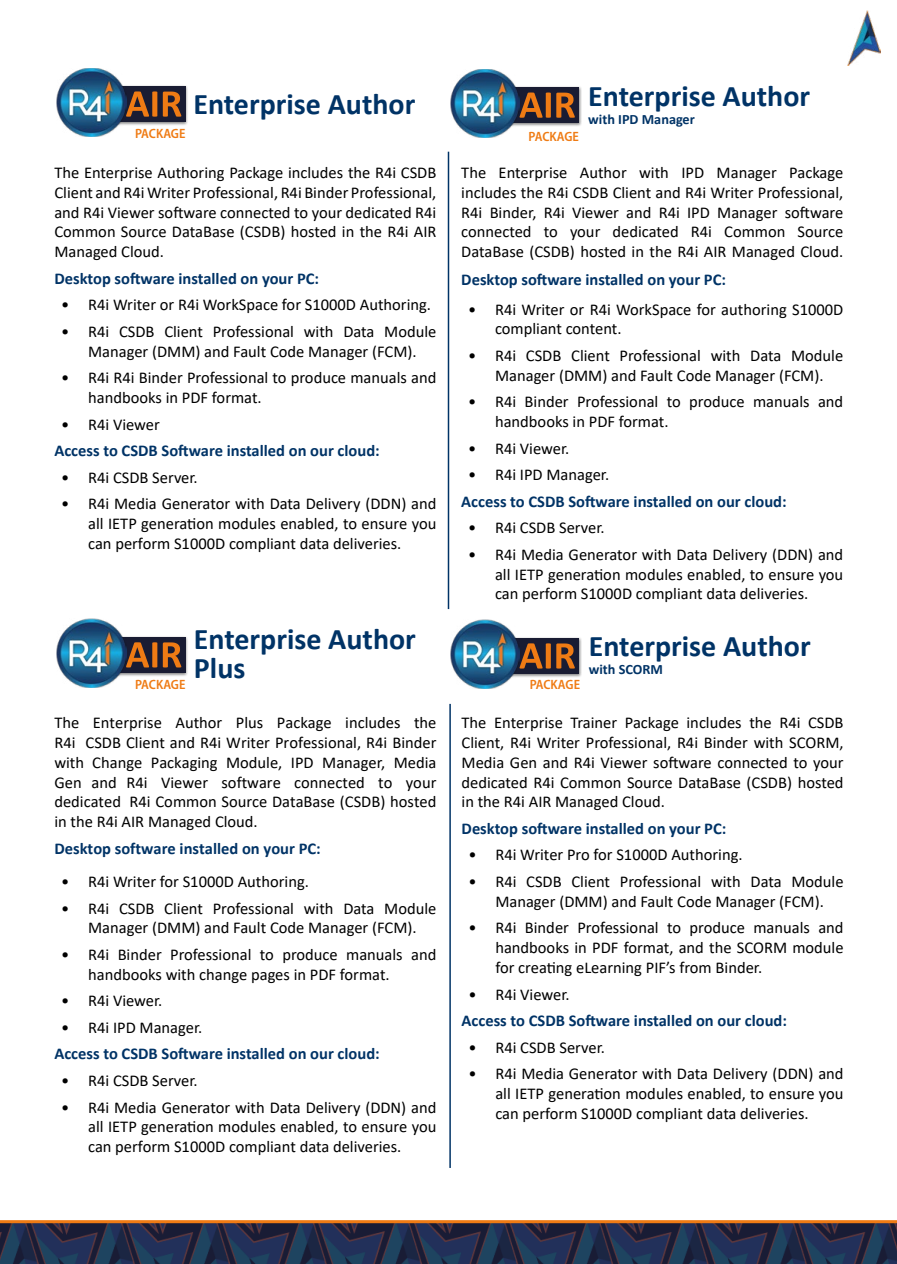
<style>
.page{position:relative;width:897px;height:1264px;background:#fff}
.page>*{position:absolute;margin:0;border:0;box-sizing:border-box;transform-origin:0 0}
.t1{font:700 30px/28.5px "Calibri";color:#036}
.t2{font:16.5px/19.8px "Calibri";color:#000;text-align:justify}
.t3{font:700 16.5px "Calibri";color:#036}
.t4{font:700 14.25px "Calibri";color:#036}
.t5{font:13.5px "Myriad Variable Concept";letter-spacing:-.01em;color:#ef7b14}
</style>
<div class="page">
<hr style="left:447px;top:152px;width:2px;height:457px;background:#036">
<hr style="left:449px;top:704px;width:2px;height:464px;background:#036">
<img style="left:847px;top:11px;width:33px;height:54px">
<div style="left:82px;top:85px;width:107px;height:41px;background:#000;opacity:.5"></div>
<div style="left:84px;top:86px;width:101px;height:36px;background:#191c33"></div>
<img style="left:57px;top:68px;width:69px;height:69px">
<svg style="left:126px;top:91px;width:55px;height:26px"></svg>
<div style="left:475px;top:86px;width:107px;height:41px;background:#000;opacity:.5"></div>
<div style="left:477px;top:87px;width:102px;height:36px;background:#191c33"></div>
<img style="left:450px;top:69px;width:69px;height:69px">
<svg style="left:519px;top:92px;width:55px;height:26px"></svg>
<div style="left:82px;top:635px;width:107px;height:42px;background:#000;opacity:.5"></div>
<div style="left:84px;top:637px;width:101px;height:36px;background:#191c33"></div>
<img style="left:57px;top:619px;width:69px;height:69px">
<svg style="left:126px;top:642px;width:55px;height:25px"></svg>
<div style="left:475px;top:636px;width:107px;height:42px;background:#000;opacity:.5"></div>
<div style="left:477px;top:638px;width:102px;height:36px;background:#191c33"></div>
<img style="left:450px;top:620px;width:69px;height:69px">
<svg style="left:519px;top:643px;width:55px;height:25px"></svg>
<img style="left:0;top:1223px;width:896px;height:41px">
<hr style="left:0;top:1220px;width:896px;height:3px;background:#ef7b14">
<p class="t5" style="left:135px;top:126px;width:52px">PACKAGE</p>
<h1 class="t1" style="left:193px;top:89px;width:223px">Enterprise Author</h1>
<p class="t2" style="left:54px;top:162px;width:383px">The Enterprise Authoring Package includes the R4i CSDB Client and R4i Writer Professional, R4i Binder Professional, and R4i Viewer software connected to your dedicated R4i Common Source DataBase (CSDB) hosted in the R4i AIR Managed Cloud.</p>
<p class="t3" style="left:54px;top:267px;width:266px">Desktop software installed on your PC:</p>
<p class="t2" style="left:61px;top:294px;width:371px">• R4i Writer or R4i WorkSpace for S1000D Authoring.</p>
<p class="t2" style="left:61px;top:321px;width:377px;text-align:center">• R4i CSDB Client Professional with Data Module<br>Manager (DMM) and Fault Code Manager (FCM).</p>
<p class="t2" style="left:88px;top:367px;width:350px;text-indent:-27px">• R4i R4i Binder Professional to produce manuals and handbooks in PDF format.</p>
<p class="t2" style="left:61px;top:414px;width:100px">• R4i Viewer</p>
<p class="t3" style="left:54px;top:439px;width:327px">Access to CSDB Software installed on our cloud:</p>
<p class="t2" style="left:61px;top:467px;width:138px">• R4i CSDB Server.</p>
<p class="t2" style="left:88px;top:493px;width:350px;text-indent:-27px">• R4i Media Generator with Data Delivery (DDN) and all IETP generation modules enabled, to ensure you can perform S1000D compliant data deliveries.</p>
<p class="t5" style="left:135px;top:676px;width:52px">PACKAGE</p>
<h1 class="t1" style="left:194px;top:624px;width:223px">Enterprise Author<br>Plus</h1>
<p class="t2" style="left:54px;top:712px;width:383px">The Enterprise Author Plus Package includes the R4i CSDB Client and R4i Writer Professional, R4i Binder with Change Packaging Module, IPD Manager, Media Gen and R4i Viewer software connected to your dedicated R4i Common Source DataBase (CSDB) hosted in the R4i AIR Managed Cloud.</p>
<p class="t3" style="left:54px;top:836px;width:268px">Desktop software installed on your PC:</p>
<p class="t2" style="left:61px;top:871px;width:249px">• R4i Writer for S1000D Authoring.</p>
<p class="t2" style="left:61px;top:897px;width:377px;text-align:center">• R4i CSDB Client Professional with Data Module<br>Manager (DMM) and Fault Code Manager (FCM).</p>
<p class="t2" style="left:88px;top:944px;width:350px;text-indent:-27px">• R4i Binder Professional to produce manuals and handbooks with change pages in PDF format.</p>
<p class="t2" style="left:61px;top:990px;width:103px">• R4i Viewer.</p>
<p class="t2" style="left:61px;top:1017px;width:143px">• R4i IPD Manager.</p>
<p class="t3" style="left:54px;top:1042px;width:327px">Access to CSDB Software installed on our cloud:</p>
<p class="t2" style="left:61px;top:1070px;width:138px">• R4i CSDB Server.</p>
<p class="t2" style="left:88px;top:1096px;width:350px;text-indent:-27px">• R4i Media Generator with Data Delivery (DDN) and all IETP generation modules enabled, to ensure you can perform S1000D compliant data deliveries.</p>
<p class="t5" style="left:528px;top:129px;width:52px">PACKAGE</p>
<h1 class="t1" style="left:588px;top:82px;width:223px">Enterprise Author</h1>
<p class="t4" style="left:588px;top:110px;width:108px">with IPD Manager</p>
<p class="t2" style="left:461px;top:162px;width:383px">The Enterprise Author with IPD Manager Package includes the R4i CSDB Client and R4i Writer Professional, R4i Binder, R4i Viewer and R4i IPD Manager software connected to your dedicated R4i Common Source DataBase (CSDB) hosted in the R4i AIR Managed Cloud.</p>
<p class="t3" style="left:461px;top:268px;width:266px">Desktop software installed on your PC:</p>
<p class="t2" style="left:495px;top:299px;width:350px;text-indent:-27px">• R4i Writer or R4i WorkSpace for authoring S1000D compliant content.</p>
<p class="t2" style="left:468px;top:345px;width:377px;text-align:center">• R4i CSDB Client Professional with Data Module<br>Manager (DMM) and Fault Code Manager (FCM).</p>
<p class="t2" style="left:495px;top:391px;width:350px;text-indent:-27px">• R4i Binder Professional to produce manuals and handbooks in PDF format.</p>
<p class="t2" style="left:468px;top:438px;width:103px">• R4i Viewer.</p>
<p class="t2" style="left:468px;top:464px;width:143px">• R4i IPD Manager.</p>
<p class="t3" style="left:461px;top:489px;width:327px">Access to CSDB Software installed on our cloud:</p>
<p class="t2" style="left:468px;top:517px;width:138px">• R4i CSDB Server.</p>
<p class="t2" style="left:495px;top:544px;width:350px;text-indent:-27px">• R4i Media Generator with Data Delivery (DDN) and all IETP generation modules enabled, to ensure you can perform S1000D compliant data deliveries.</p>
<p class="t5" style="left:529px;top:676px;width:52px">PACKAGE</p>
<h1 class="t1" style="left:588px;top:632px;width:223px">Enterprise Author</h1>
<p class="t4" style="left:588px;top:659px;width:76px">with SCORM</p>
<p class="t2" style="left:461px;top:712px;width:383px">The Enterprise Trainer Package includes the R4i CSDB Client, R4i Writer Professional, R4i Binder with SCORM, Media Gen and R4i Viewer software connected to your dedicated R4i Common Source DataBase (CSDB) hosted in the R4i AIR Managed Cloud.</p>
<p class="t3" style="left:461px;top:816px;width:266px">Desktop software installed on your PC:</p>
<p class="t2" style="left:468px;top:844px;width:276px">• R4i Writer Pro for S1000D Authoring.</p>
<p class="t2" style="left:468px;top:871px;width:377px;text-align:center">• R4i CSDB Client Professional with Data Module<br>Manager (DMM) and Fault Code Manager (FCM).</p>
<p class="t2" style="left:495px;top:917px;width:350px;text-indent:-27px">• R4i Binder Professional to produce manuals and handbooks in PDF format, and the SCORM module for creating eLearning PIF’s from Binder.</p>
<p class="t2" style="left:468px;top:983px;width:103px">• R4i Viewer.</p>
<p class="t3" style="left:461px;top:1009px;width:327px">Access to CSDB Software installed on our cloud:</p>
<p class="t2" style="left:468px;top:1037px;width:138px">• R4i CSDB Server.</p>
<p class="t2" style="left:495px;top:1063px;width:350px;text-indent:-27px">• R4i Media Generator with Data Delivery (DDN) and all IETP generation modules enabled, to ensure you can perform S1000D compliant data deliveries.</p>
</div>
